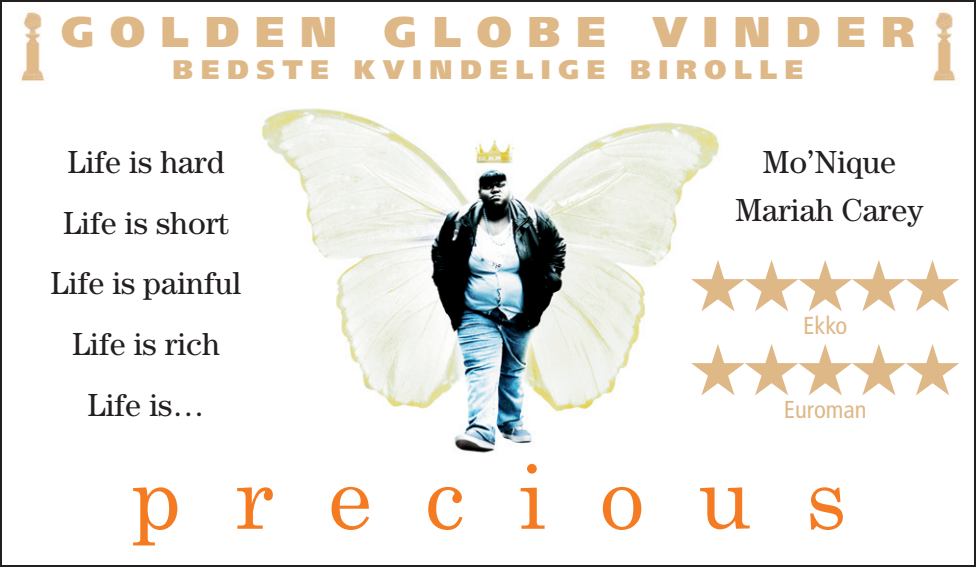
<style>
.page{position:relative;width:976px;height:567px;background:#fff}
.page>*{position:absolute;margin:0;border:0;box-sizing:border-box;transform-origin:0 0}
.t1{font:900 42.8px "Frutiger LT Std";letter-spacing:.36em;color:#dfb888}
.t2{font:32px/60.8px "Century Std";color:#231f20;text-align:center}
.t3{font:900 26.8px "Frutiger LT Std";letter-spacing:.28em;color:#dfb888}
.t4{font:condensed 24.4px "Frutiger LT Std";color:#dfb888}
</style>
<div class="page">
<img style="left:262px;top:108px;width:473px;height:356px">
<svg style="left:133px;top:487px;width:44px;height:58px"></svg>
<svg style="left:237px;top:487px;width:36px;height:42px"></svg>
<svg style="left:331px;top:487px;width:38px;height:43px"></svg>
<svg style="left:428px;top:487px;width:34px;height:43px"></svg>
<svg style="left:520px;top:464px;width:24px;height:65px"></svg>
<svg style="left:602px;top:487px;width:39px;height:43px"></svg>
<svg style="left:700px;top:487px;width:49px;height:42px"></svg>
<svg style="left:810px;top:487px;width:32px;height:43px"></svg>
<svg style="left:690px;top:260px;width:268px;height:51px"></svg>
<svg style="left:690px;top:344px;width:268px;height:51px"></svg>
<img style="left:21px;top:12px;width:23px;height:69px">
<img style="left:933px;top:12px;width:23px;height:69px">
<h1 class="t1" style="left:61px;top:6px;width:855px">GOLDEN GLOBE VINDER</h1>
<p class="t3" style="left:172px;top:54px;width:632px">BEDSTE KVINDELIGE BIROLLE</p>
<p class="t2" style="left:51px;top:131px;width:192px">Life is hard<br>Life is short<br>Life is painful<br>Life is rich<br>Life is…</p>
<p class="t2" style="left:735px;top:137px;width:189px;line-height:48px">Mo’Nique<br>Mariah Carey</p>
<p class="t4" style="left:802px;top:311px;width:45px">Ekko</p>
<p class="t4" style="left:783px;top:395px;width:85px">Euroman</p>
</div>
